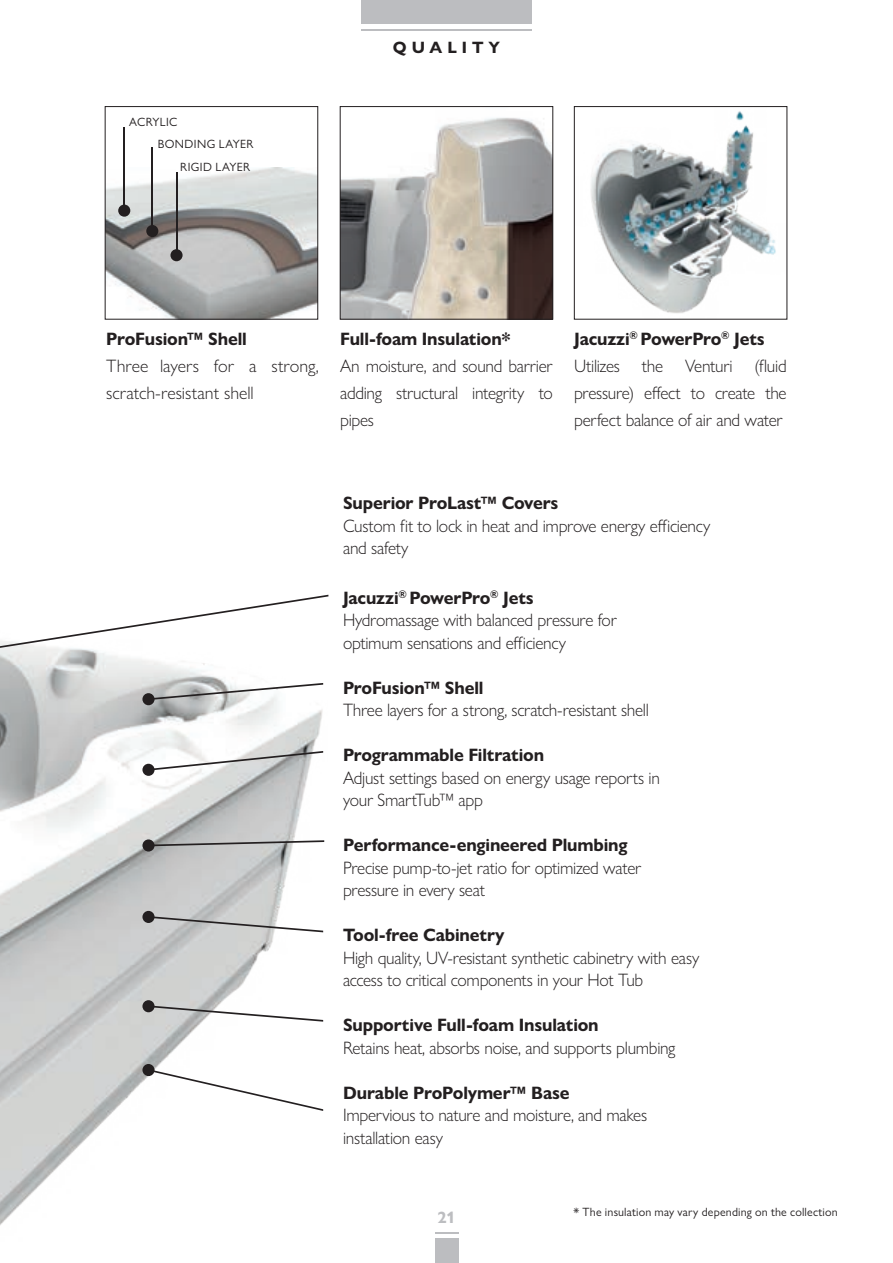
<style>
.page{position:relative;width:893px;height:1263px;background:#fff}
.page>*{position:absolute;margin:0;border:0;box-sizing:border-box;transform-origin:0 0}
.t1{font:300 18px/22.5px "Gill Sans Nova";letter-spacing:-.015em;color:#231f20}
.t2{font:700 18px "Gill Sans Nova";letter-spacing:-.01em;color:#231f20}
.t3{font:700 16.5px "Gill Sans Nova";letter-spacing:.3em;color:#231f20}
.t4{font:700 16.5px "Gill Sans Nova";color:#bcbdc0}
.t5{font:12px "Gill Sans Nova";letter-spacing:.015em;color:#231f20}
.t6{font:12px "Gill Sans Nova";letter-spacing:.035em;color:#231f20}
.s1{font-weight:700}
</style>
<div class="page">
<div style="left:435px;top:1238px;width:23px;height:25px;background:#bcbdc0"></div>
<hr style="left:435px;top:1232px;width:23px;height:2px;background:#bcbdc0">
<div style="left:361px;top:0;width:170px;height:23px;background:#bcbdc0"></div>
<hr style="left:361px;top:29px;width:170px;height:1px;background:#bcbdc0">
<img style="left:0;top:648px;width:325px;height:577px">
<img style="left:107px;top:167px;width:209px;height:150px">
<div style="left:105px;top:106px;width:213px;height:213px;border:1px solid #231f20"></div>
<img style="left:342px;top:117px;width:209px;height:200px">
<div style="left:340px;top:106px;width:213px;height:213px;border:1px solid #231f20"></div>
<img style="left:591px;top:111px;width:185px;height:203px">
<div style="left:574px;top:106px;width:213px;height:213px;border:1px solid #231f20"></div>
<div style="left:118px;top:205px;width:12px;height:12px;background:#231f20;border-radius:50%"></div>
<hr style="left:123px;top:127px;width:2px;height:84px;background:#231f20">
<div style="left:146px;top:225px;width:12px;height:12px;background:#231f20;border-radius:50%"></div>
<hr style="left:151px;top:148px;width:2px;height:83px;background:#231f20">
<div style="left:170px;top:249px;width:13px;height:12px;background:#231f20;border-radius:50%"></div>
<hr style="left:176px;top:172px;width:1px;height:83px;background:#231f20">
<div style="left:142px;top:1064px;width:13px;height:12px;background:#231f20;border-radius:50%"></div>
<svg style="left:148px;top:1069px;width:175px;height:42px"></svg>
<div style="left:142px;top:1000px;width:13px;height:12px;background:#231f20;border-radius:50%"></div>
<svg style="left:148px;top:1005px;width:175px;height:17px"></svg>
<div style="left:142px;top:911px;width:13px;height:12px;background:#231f20;border-radius:50%"></div>
<svg style="left:148px;top:916px;width:175px;height:16px"></svg>
<div style="left:142px;top:839px;width:13px;height:12px;background:#231f20;border-radius:50%"></div>
<svg style="left:151px;top:840px;width:173px;height:6px"></svg>
<div style="left:142px;top:764px;width:13px;height:12px;background:#231f20;border-radius:50%"></div>
<svg style="left:148px;top:751px;width:175px;height:20px"></svg>
<div style="left:142px;top:693px;width:13px;height:12px;background:#231f20;border-radius:50%"></div>
<svg style="left:148px;top:683px;width:175px;height:17px"></svg>
<svg style="left:0;top:595px;width:328px;height:53px"></svg>
<p class="t5" style="left:129px;top:114px;width:50px">ACRYLIC</p>
<p class="t6" style="left:158px;top:137px;width:97px">BONDING LAYER</p>
<p class="t6" style="left:180px;top:159px;width:71px">RIGID LAYER</p>
<p class="t3" style="left:393px;top:37px;width:109px">QUALITY</p>
<p class="t2" style="left:106px;top:328px;width:142px">ProFusion™ Shell</p>
<p class="t1" style="left:106px;top:352px;width:214px;line-height:27px">Three layers for a strong, scratch-resistant shell</p>
<p class="t2" style="left:340px;top:328px;width:172px">Full-foam Insulation*</p>
<p class="t1" style="left:340px;top:352px;width:214px;line-height:27px;text-align:justify">An moisture, and sound barrier adding structural integrity to pipes</p>
<p class="t1" style="left:574px;top:325px;width:214px;line-height:27px"><span class="s1">Jacuzzi</span><sup>®</sup> <span class="s1">PowerPro</span><sup>®</sup> <span class="s1">Jets<br></span>Utilizes the Venturi (fluid pressure) effect to create the perfect balance of air and water</p>
<p class="t2" style="left:343px;top:492px;width:217px">Superior ProLast™ Covers</p>
<p class="t1" style="left:343px;top:514px;width:369px">Custom fit to lock in heat and improve energy efficiency and safety</p>
<p class="t1" style="left:343px;top:586px;width:275px"><span class="s1">Jacuzzi</span><sup>®</sup> <span class="s1">PowerPro</span><sup>®</sup> <span class="s1">Jets<br></span>Hydromassage with balanced pressure for optimum sensations and efficiency</p>
<p class="t2" style="left:343px;top:676px;width:142px">ProFusion™ Shell</p>
<p class="t1" style="left:343px;top:699px;width:307px">Three layers for a strong, scratch-resistant shell</p>
<p class="t2" style="left:343px;top:744px;width:203px">Programmable Filtration</p>
<p class="t1" style="left:343px;top:766px;width:318px">Adjust settings based on energy usage reports in your SmartTub™ app</p>
<p class="t2" style="left:343px;top:834px;width:286px">Performance-engineered Plumbing</p>
<p class="t1" style="left:343px;top:856px;width:300px">Precise pump-to-jet ratio for optimized water pressure in every seat</p>
<p class="t2" style="left:343px;top:924px;width:163px">Tool-free Cabinetry</p>
<p class="t1" style="left:343px;top:946px;width:358px">High quality, UV-resistant synthetic cabinetry with easy access to critical components in your Hot Tub</p>
<p class="t2" style="left:343px;top:1014px;width:257px">Supportive Full-foam Insulation</p>
<p class="t1" style="left:343px;top:1036px;width:334px">Retains heat, absorbs noise, and supports plumbing</p>
<p class="t2" style="left:343px;top:1081px;width:228px">Durable ProPolymer™ Base</p>
<p class="t1" style="left:343px;top:1104px;width:306px">Impervious to nature and moisture, and makes installation easy</p>
<p class="t4" style="left:437px;top:1207px;width:20px">21</p>
<p class="t5" style="left:573px;top:1205px;width:266px">* The insulation may vary depending on the collection</p>
</div>
